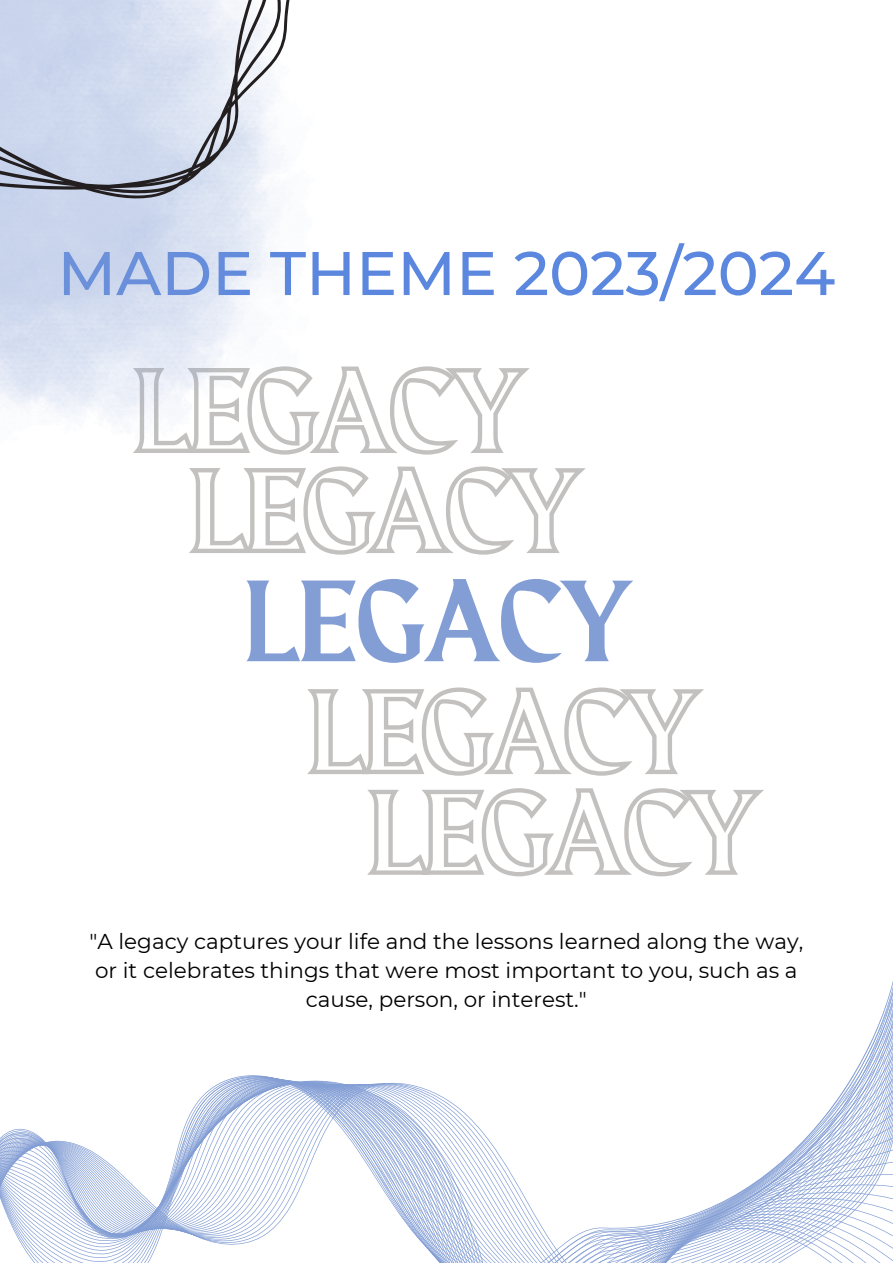
<style>
.page{position:relative;width:893px;height:1264px;background:#fff}
.page>*{position:absolute;margin:0;border:0;box-sizing:border-box;transform-origin:0 0}
.t1{font:115.8px "Maragsa Display";color:#839ed5}
.t2{font:500 61.5px "Montserrat";color:#5b87df}
.t3{font:21.45px/29.1px "Montserrat";color:#000;text-align:center}
</style>
<div class="page">
<svg style="left:318px;top:366px;width:212px;height:89px"></svg>
<svg style="left:189px;top:466px;width:397px;height:89px"></svg>
<svg style="left:307px;top:687px;width:397px;height:89px"></svg>
<svg style="left:367px;top:788px;width:397px;height:89px"></svg>
<svg style="left:0;top:1080px;width:892px;height:182px"></svg>
<img style="left:0;top:236px;width:318px;height:253px">
<svg style="left:0;top:0;width:290px;height:236px;background:#cdd5e5"></svg>
<p class="t2" style="left:57px;top:235px;width:779px">MADE THEME 2023/2024</p>
<p class="t1" style="left:245px;top:571px;width:388px">LEGACY</p>
<p class="t3" style="left:89px;top:926px;width:715px">"A legacy captures your life and the lessons learned along the way, or it celebrates things that were most important to you, such as a cause, person, or interest."</p>
</div>
